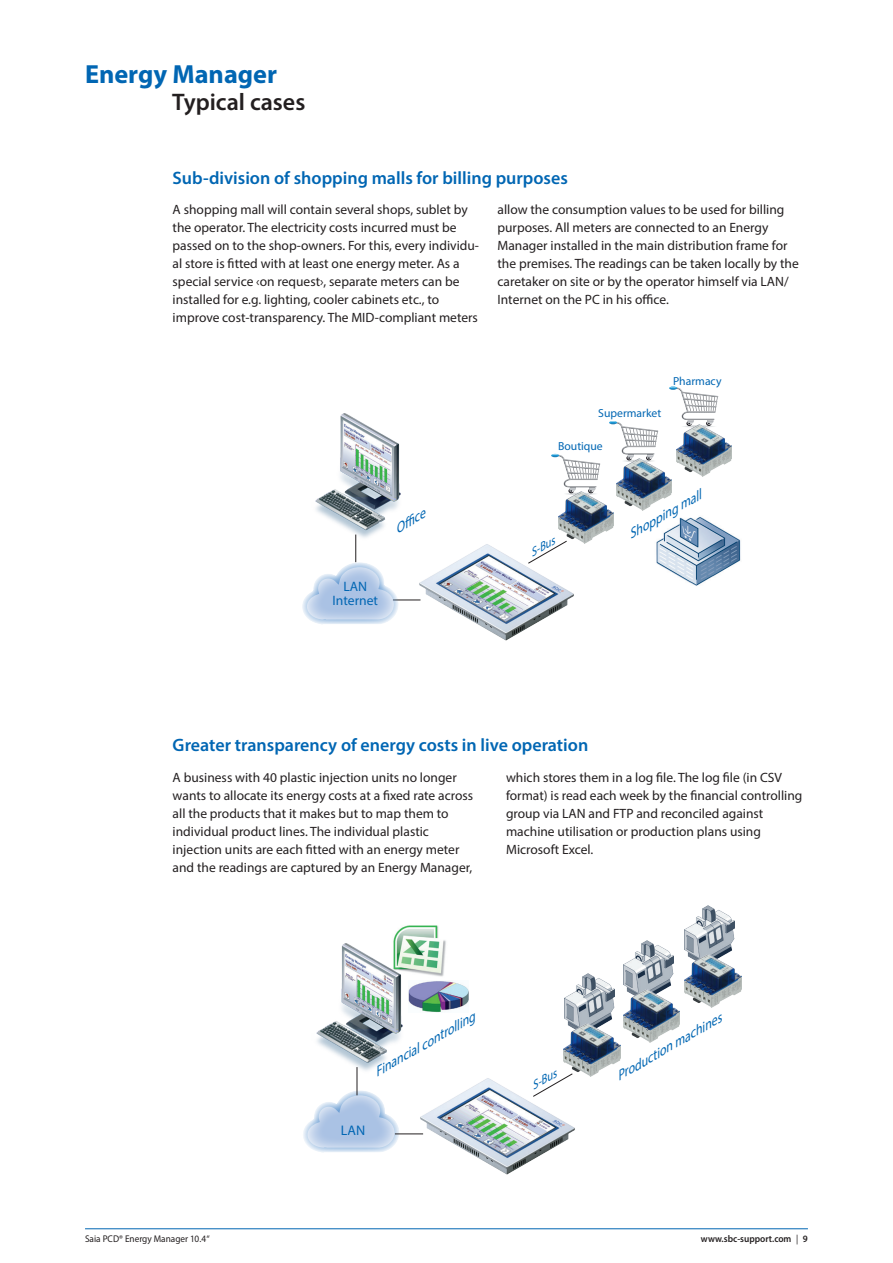
<style>
.page{position:relative;width:893px;height:1263px;background:#fff}
.page>*{position:absolute;margin:0;border:0;box-sizing:border-box;transform-origin:0 0}
.Titelseite_Fliess-Te{font:700 26.25px "Myriad Pro";color:#0166b3}
.Titelseite_Fliess-Te-2{font:600 24px "Myriad Pro";color:#231f20}
.Titelseite_Fliess-Te-3{font:600 18px "Myriad Pro";color:#0166b3}
.Subtitel_Text{font:13.95px "Myriad Pro";color:#0166b3}
.Subtitel_Text-2{font:13.65px "Myriad Pro";color:#0166b3}
.Titelseite_Fliess-Te-4{font:13.5px/18px "Myriad Pro";color:#231f20}
.Subtitel_Text-3{font:italic 13.5px "Myriad Pro";color:#0166b3}
.Subtitel_Text-4{font:italic 12px "Myriad Pro";color:#0166b3}
.Subtitel_Text-5{font:11.7px "Myriad Pro";color:#0166b3}
.Subtitel_Text-6{font:italic 11.7px "Myriad Pro";color:#0166b3}
.t1{font:9.75px "Myriad Pro";color:#231f20;scale:.95 1}
.t2{font:600 9.75px "Myriad Pro";color:#231f20;scale:.95 1}
.s1{font-weight:400}
</style>
<div class="page">
<img style="left:315px;top:413px;width:86px;height:121px">
<svg style="left:551px;top:454px;width:49px;height:37px"></svg>
<img style="left:558px;top:491px;width:56px;height:53px">
<svg style="left:609px;top:421px;width:49px;height:38px"></svg>
<img style="left:616px;top:459px;width:56px;height:52px">
<svg style="left:669px;top:386px;width:49px;height:38px"></svg>
<img style="left:676px;top:424px;width:56px;height:52px">
<svg style="left:558px;top:540px;width:10px;height:2px"></svg>
<img style="left:656px;top:517px;width:85px;height:69px">
<img style="left:420px;top:542px;width:155px;height:99px">
<img style="left:393px;top:925px;width:53px;height:52px">
<img style="left:409px;top:981px;width:60px;height:32px">
<img style="left:316px;top:943px;width:89px;height:124px">
<svg style="left:303px;top:1067px;width:116px;height:86px"></svg>
<img style="left:564px;top:974px;width:50px;height:49px">
<img style="left:623px;top:940px;width:50px;height:49px">
<img style="left:685px;top:905px;width:50px;height:49px">
<img style="left:564px;top:1023px;width:57px;height:53px">
<img style="left:623px;top:989px;width:57px;height:54px">
<img style="left:684px;top:954px;width:57px;height:53px">
<img style="left:419px;top:1076px;width:156px;height:99px">
<svg style="left:355px;top:534px;width:65px;height:67px"></svg>
<div style="left:300px;top:561px;width:99px;height:64px;background:#fff;opacity:.5"></div>
<hr style="left:85px;top:1228px;width:723px;height:1px;background:#0166b3">
<p class="Titelseite_Fliess-Te" style="left:85px;top:58px;width:193px">Energy Manager</p>
<p class="Titelseite_Fliess-Te-2" style="left:172px;top:87px;width:135px">Typical cases</p>
<p class="Titelseite_Fliess-Te-3" style="left:173px;top:166px;width:397px">Sub-division of shopping malls for billing purposes</p>
<p class="Titelseite_Fliess-Te-4" style="left:173px;top:200px;width:308px">A shopping mall will contain several shops, sublet by the operator. The electricity costs incurred must be passed on to the shop-owners. For this, every individu&shy;al store is fitted with at least one energy meter. As a special service ‹on request›, separate meters can be installed for e.g. lighting, cooler cabinets etc., to improve cost-transparency. The MID-compliant meters</p>
<p class="Titelseite_Fliess-Te-4" style="left:497px;top:200px;width:303px">allow the consumption values to be used for billing purposes. All meters are connected to an Energy Manager installed in the main distribution frame for the premises. The readings can be taken locally by the caretaker on site or by the operator himself via LAN/ Internet on the PC in his office.</p>
<p class="Subtitel_Text-2" style="left:343px;top:578px;width:25px">LAN</p>
<p class="Subtitel_Text-2" style="left:333px;top:592px;width:47px">Internet</p>
<p class="Subtitel_Text-3" style="left:391px;top:522px;width:35px;rotate:-30deg">Offi ce</p>
<p class="Subtitel_Text-5" style="left:598px;top:406px;width:65px">Supermarket</p>
<p class="Subtitel_Text-5" style="left:558px;top:439px;width:46px">Boutique</p>
<p class="Subtitel_Text-5" style="left:673px;top:374px;width:50px">Pharmacy</p>
<p class="Subtitel_Text-6" style="left:527px;top:547px;width:28px;rotate:-30deg">S-Bus</p>
<p class="Subtitel_Text-3" style="left:624px;top:528px;width:84px;rotate:-30deg">Shopping mall</p>
<p class="Titelseite_Fliess-Te-3" style="left:173px;top:733px;width:417px">Greater transparency of energy costs in live operation</p>
<p class="Titelseite_Fliess-Te-4" style="left:506px;top:768px;width:298px">which stores them in a log file. The log file (in CSV format) is read each week by the financial controlling group via LAN and FTP and reconciled against machine utilisation or production plans using Microsoft Excel.</p>
<p class="Titelseite_Fliess-Te-4" style="left:173px;top:768px;width:302px">A business with 40 plastic injection units no longer wants to allocate its energy costs at a fixed rate across all the products that it makes but to map them to individual product lines. The individual plastic injection units are each fitted with an energy meter and the readings are captured by an Energy Manager,</p>
<p class="Subtitel_Text-3" style="left:370px;top:1066px;width:116px;rotate:-30deg">Financial controlling</p>
<p class="Subtitel_Text" style="left:341px;top:1122px;width:26px">LAN</p>
<p class="Subtitel_Text-4" style="left:528px;top:1080px;width:29px;rotate:-30deg">S-Bus</p>
<p class="Subtitel_Text-3" style="left:612px;top:1070px;width:121px;rotate:-30deg">Production machines</p>
<p class="t1" style="left:85px;top:1232px;width:133px">Saia PCD® Energy Manager 10.4“</p>
<p class="t2" style="left:701px;top:1232px;width:114px">www.sbc-support.com <span class="s1">|</span> 9</p>
</div>
